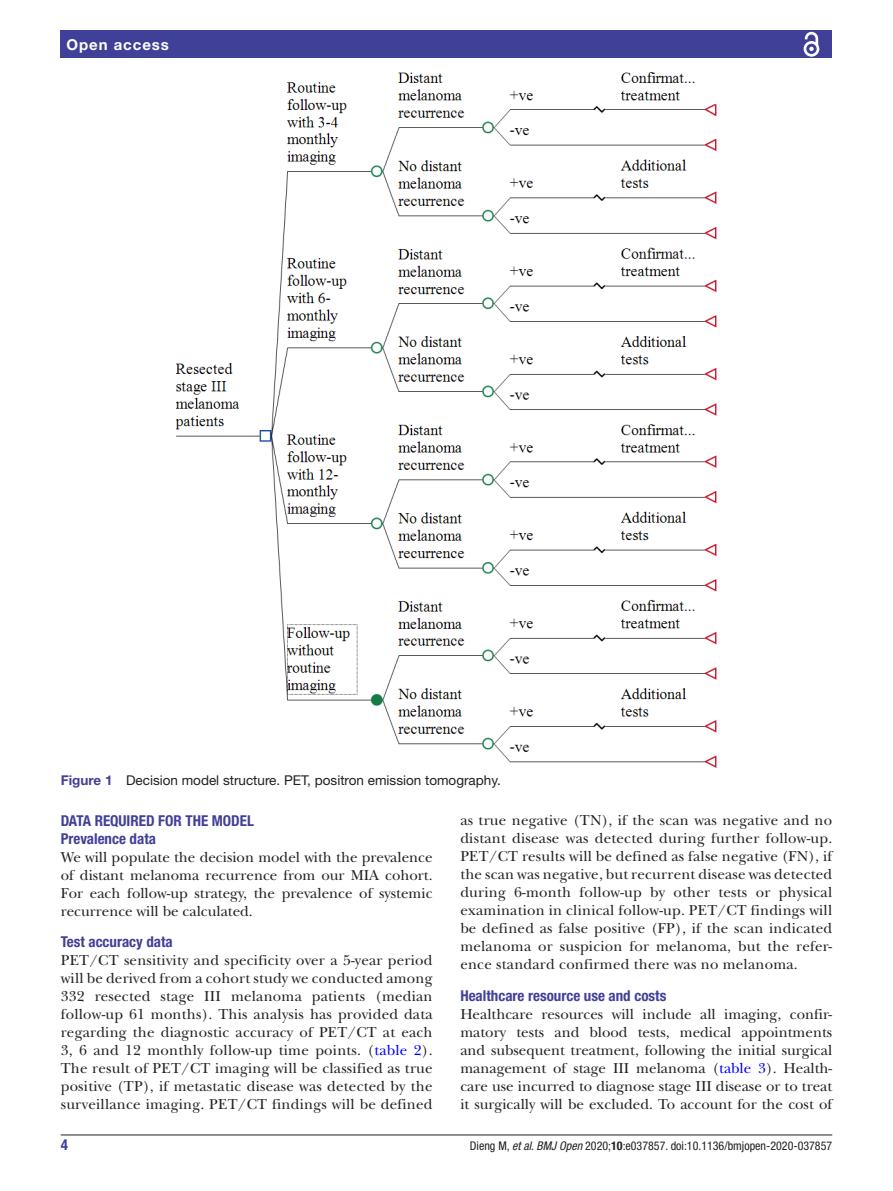
<style>
.page{position:relative;width:893px;height:1191px;background:#fff}
.page>*{position:absolute;margin:0;border:0;box-sizing:border-box;transform-origin:0 0}
.t1{font:15px/18px "New Baskerville";letter-spacing:.005em;color:#231f20;text-align:justify}
.t2{font:700 condensed 15px/18px "Helvetica Neue LT Std";color:#414099}
.t3{font:700 15px "Helvetica Neue LT Std";letter-spacing:.065em;color:#fff}
.t4{font:13.5px "Helvetica Neue LT Std";color:#231f20}
.t5{font:condensed 12px "Helvetica Neue LT Std";color:#231f20}
.s1{font-weight:700;color:#414099}
.s2{color:#00f}
.s3{font-style:italic}
.s4{font-weight:700}
</style>
<div class="page">
<hr style="left:61px;top:1134px;width:771px;height:1px;background:#231f20">
<div style="left:61px;top:31px;width:771px;height:27px;background:#414099"></div>
<svg style="left:803px;top:31px;width:17px;height:26px"></svg>
<img style="left:176px;top:73px;width:540px;height:694px">
<p class="t3" style="left:66px;top:35px;width:104px">Open access</p>
<p class="t4" style="left:61px;top:772px;width:442px"><span class="s1">Figure 1</span> Decision model structure. PET, positron emission tomography.</p>
<p class="t2" style="left:61px;top:811px;width:195px">DATA REQUIRED FOR THE MODEL<br>Prevalence data</p>
<p class="t1" style="left:61px;top:848px;width:373px">We will populate the decision model with the prevalence of distant melanoma recurrence from our MIA cohort.<br>For each follow-up strategy, the prevalence of systemic recurrence will be calculated.</p>
<p class="t2" style="left:61px;top:932px;width:113px">Test accuracy data</p>
<p class="t1" style="left:61px;top:951px;width:373px">PET/CT sensitivity and specificity over a 5-year period will be derived from a cohort study we conducted among 332 resected stage III melanoma patients (median follow-up 61 months). This analysis has provided data regarding the diagnostic accuracy of PET/CT at each 3, 6 and 12 monthly follow-up time points. (<span class="s2">table 2</span>).<br>The result of PET/CT imaging will be classified as true positive (TP), if metastatic disease was detected by the surveillance imaging. PET/CT findings will be defined</p>
<p class="t1" style="left:460px;top:811px;width:373px">as true negative (TN), if the scan was negative and no distant disease was detected during further follow-up.<br>PET/CT results will be defined as false negative (FN), if the scan was negative, but recurrent disease was detected during 6-month follow-up by other tests or physical examination in clinical follow-up. PET/CT findings will be defined as false positive (FP), if the scan indicated melanoma or suspicion for melanoma, but the refer&shy;ence standard confirmed there was no melanoma.</p>
<p class="t2" style="left:460px;top:986px;width:207px">Healthcare resource use and costs</p>
<p class="t1" style="left:460px;top:1005px;width:373px">Healthcare resources will include all imaging, confir&shy;matory tests and blood tests, medical appointments and subsequent treatment, following the initial surgical management of stage III melanoma (<span class="s2">table 3</span>). Health&shy;care use incurred to diagnose stage III disease or to treat it surgically will be excluded. To account for the cost of</p>
<p class="t2" style="left:61px;top:1135px;width:9px">4</p>
<p class="t5" style="left:470px;top:1138px;width:364px">Dieng M, <span class="s3">et al</span>. <span class="s3">BMJ Open</span> 2020;<span class="s4">10</span>:e037857. doi:10.1136/bmjopen-2020-037857</p>
</div>
